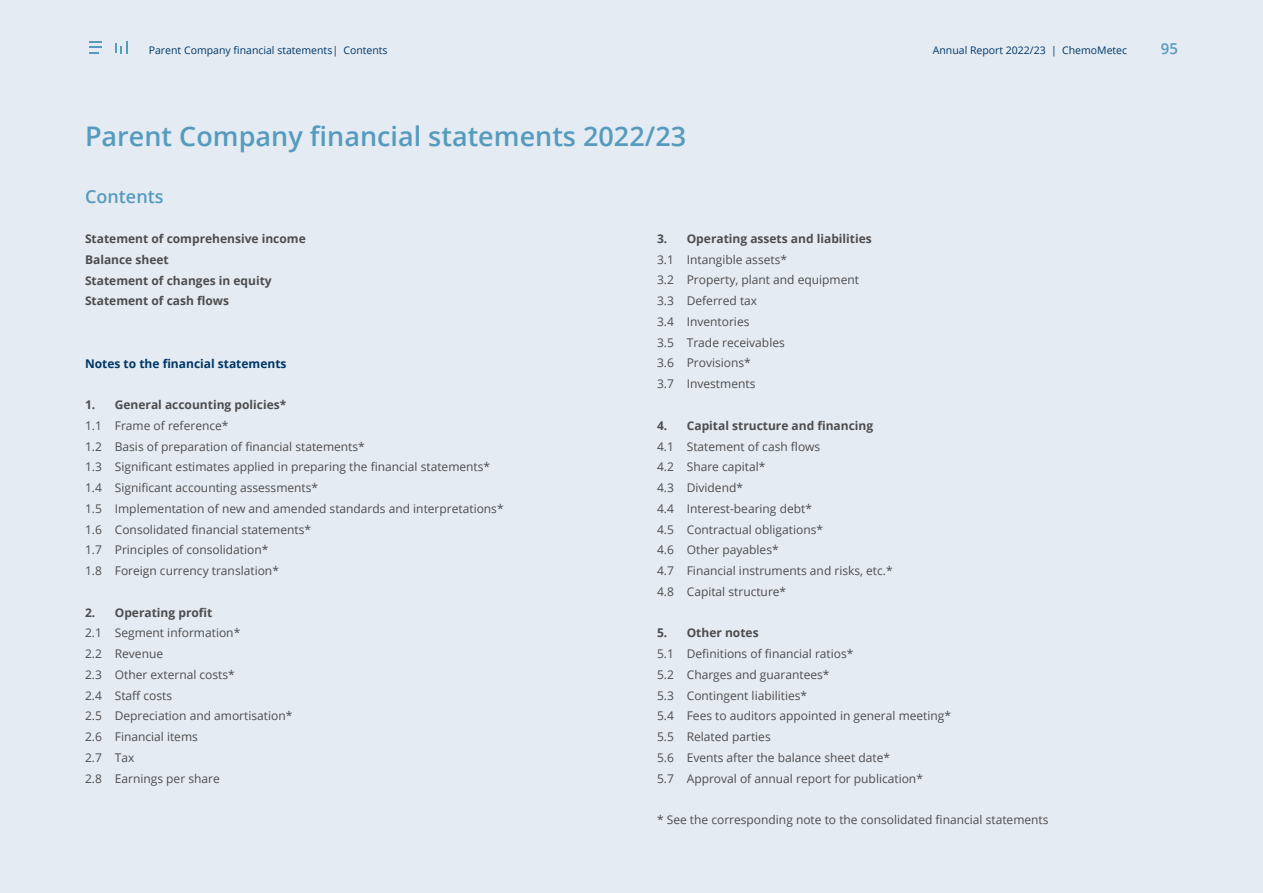
<style>
.page{position:relative;width:1263px;height:893px;background:#e4ebf2}
.page>*{position:absolute;margin:0;border:0;box-sizing:border-box;transform-origin:0 0}
.t1{font:600 27px "Open Sans";color:#569bbe}
.t2{font:600 18px "Open Sans";color:#569bbe}
.t3{font:600 15px "Open Sans";color:#569bbe}
.t4{font:12px/20.7px "Open Sans";color:#4d4d4f}
.t5{font:700 12px/20.7px "Open Sans";color:#4d4d4f}
.t6{font:700 12px "Open Sans";color:#003768}
.t7{font:10.5px "Open Sans";color:#003768}
</style>
<div class="page">
<svg style="left:90px;top:41px;width:12px;height:12px"></svg>
<svg style="left:115px;top:41px;width:12px;height:12px"></svg>
<p class="t7" style="left:149px;top:43px;width:240px">Parent Company financial statements| Contents</p>
<p class="t7" style="left:933px;top:43px;width:196px">Annual Report 2022/23 | ChemoMetec</p>
<p class="t3" style="left:1161px;top:38px;width:19px">95</p>
<h1 class="t1" style="left:85px;top:118px;width:603px">Parent Company financial statements 2022/23</h1>
<h2 class="t2" style="left:85px;top:184px;width:80px">Contents</h2>
<p class="t5" style="left:85px;top:228px;width:222px">Statement of comprehensive income<br>Balance sheet<br>Statement of changes in equity<br>Statement of cash flows</p>
<p class="t5" style="left:657px;top:228px;width:216px">3. Operating assets and liabilities</p>
<p class="t4" style="left:657px;top:249px;width:204px">3.1 Intangible assets*<br>3.2 Property, plant and equipment<br>3.3 Deferred tax<br>3.4 Inventories<br>3.5 Trade receivables<br>3.6 Provisions*<br>3.7 Investments</p>
<p class="t5" style="left:657px;top:415px;width:218px">4. Capital structure and financing</p>
<p class="t4" style="left:657px;top:435px;width:237px">4.1 Statement of cash flows<br>4.2 Share capital*<br>4.3 Dividend*<br>4.4 Interest-bearing debt*<br>4.5 Contractual obligations*<br>4.6 Other payables*<br>4.7 Financial instruments and risks, etc.*<br>4.8 Capital structure*</p>
<p class="t5" style="left:657px;top:622px;width:103px">5. Other notes</p>
<p class="t4" style="left:657px;top:643px;width:296px">5.1 Definitions of financial ratios*<br>5.2 Charges and guarantees*<br>5.3 Contingent liabilities*<br>5.4 Fees to auditors appointed in general meeting* 5.5 Related parties<br>5.6 Events after the balance sheet date*<br>5.7 Approval of annual report for publication*</p>
<p class="t4" style="left:657px;top:809px;width:393px">* See the corresponding note to the consolidated financial statements</p>
<p class="t6" style="left:85px;top:355px;width:203px">Notes to the financial statements</p>
<p class="t5" style="left:85px;top:394px;width:203px">1. General accounting policies*</p>
<p class="t4" style="left:85px;top:415px;width:420px">1.1 Frame of reference*<br>1.2 Basis of preparation of financial statements*<br>1.3 Significant estimates applied in preparing the financial statements* 1.4 Significant accounting assessments*<br>1.5 Implementation of new and amended standards and interpretations* 1.6 Consolidated financial statements*<br>1.7 Principles of consolidation*<br>1.8 Foreign currency translation*</p>
<p class="t5" style="left:85px;top:602px;width:129px">2. Operating profit</p>
<p class="t4" style="left:85px;top:622px;width:209px">2.1 Segment information*<br>2.2 Revenue<br>2.3 Other external costs*<br>2.4 Staff costs<br>2.5 Depreciation and amortisation*<br>2.6 Financial items<br>2.7 Tax<br>2.8 Earnings per share</p>
</div>
